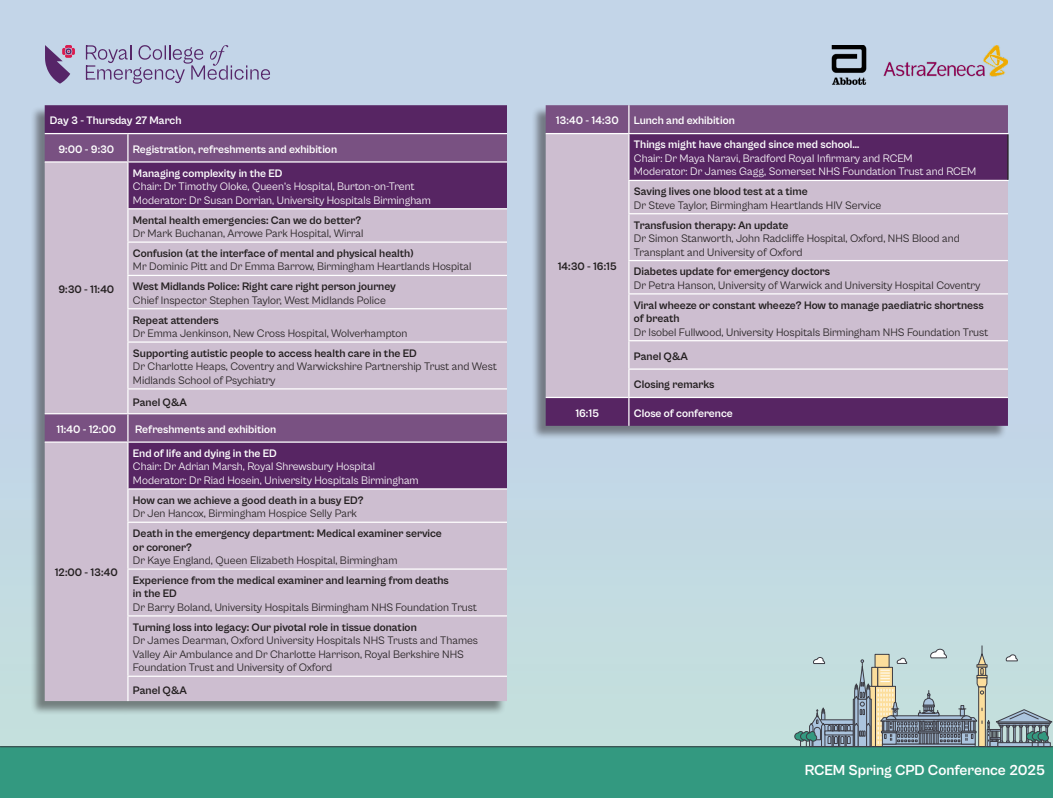
<style>
.page{position:relative;width:1053px;height:798px;background:#fff}
.page>*{position:absolute;margin:0;border:0;box-sizing:border-box;transform-origin:0 0}
.t1{font:700 15px "Cabinet Grotesk";letter-spacing:-.01em;color:#fff}
.t2{font:11.25px/13.5px "Cabinet Grotesk";color:#231f20}
.t3{font:700 11.25px/13.5px "Cabinet Grotesk";color:#231f20}
.t4{font:11.25px "Cabinet Grotesk";color:#fff}
.t5{font:700 11.25px "Cabinet Grotesk";color:#fff}
</style>
<div class="page">
<div style="left:0;top:0;width:1052px;height:791px;background:#c3d7e7"></div>
<div style="left:0;top:746px;width:1052px;height:51px;background:#339980"></div>
<svg style="left:870px;top:685px;width:5px;height:61px"></svg>
<svg style="left:875px;top:686px;width:2px;height:60px"></svg>
<div style="left:871px;top:666px;width:7px;height:20px;background:#fcde9c;border:1px solid #3d3d45"></div>
<svg style="left:874px;top:653px;width:15px;height:14px"></svg>
<hr style="left:0;top:746px;width:1052px;height:1px;background:#3d3d45">
<svg style="left:870px;top:698px;width:1px;height:48px"></svg>
<svg style="left:794px;top:657px;width:76px;height:90px"></svg>
<svg style="left:877px;top:645px;width:175px;height:101px"></svg>
<svg style="left:86px;top:45px;width:184px;height:39px"></svg>
<svg style="left:45px;top:45px;width:30px;height:39px"></svg>
<img style="left:883px;top:45px;width:124px;height:31px">
<img style="left:831px;top:45px;width:35px;height:40px">
<div style="left:30px;top:106px;width:476px;height:609px;background:#231f20;opacity:.5"></div>
<div style="left:45px;top:105px;width:462px;height:28px;background:#572563"></div>
<div style="left:45px;top:134px;width:462px;height:27px;background:#795182"></div>
<svg style="left:45px;top:162px;width:462px;height:538px;background:#b8a3bd"></svg>
<hr style="left:45px;top:133px;width:83px;height:1px;background:#fff">
<hr style="left:128px;top:133px;width:379px;height:1px;background:#fff">
<svg style="left:127px;top:134px;width:1px;height:27px"></svg>
<hr style="left:45px;top:161px;width:83px;height:1px;background:#fff">
<hr style="left:128px;top:161px;width:379px;height:1px;background:#fff">
<hr style="left:127px;top:162px;width:1px;height:46px;background:#fff">
<hr style="left:127px;top:208px;width:380px;height:1px;background:#fff">
<hr style="left:127px;top:209px;width:1px;height:32px;background:#fff">
<hr style="left:127px;top:241px;width:380px;height:2px;background:#fff">
<hr style="left:127px;top:243px;width:1px;height:32px;background:#fff">
<hr style="left:127px;top:275px;width:380px;height:1px;background:#fff">
<hr style="left:127px;top:276px;width:1px;height:32px;background:#fff">
<hr style="left:127px;top:308px;width:380px;height:1px;background:#fff">
<hr style="left:127px;top:309px;width:1px;height:32px;background:#fff">
<hr style="left:127px;top:341px;width:380px;height:1px;background:#fff">
<hr style="left:127px;top:342px;width:1px;height:46px;background:#fff">
<hr style="left:127px;top:388px;width:380px;height:1px;background:#fff">
<hr style="left:45px;top:413px;width:83px;height:1px;background:#fff">
<hr style="left:128px;top:413px;width:379px;height:1px;background:#fff">
<svg style="left:127px;top:389px;width:1px;height:52px"></svg>
<hr style="left:45px;top:441px;width:83px;height:1px;background:#fff">
<hr style="left:128px;top:441px;width:379px;height:1px;background:#fff">
<hr style="left:127px;top:442px;width:1px;height:46px;background:#fff">
<hr style="left:127px;top:488px;width:380px;height:1px;background:#fff">
<hr style="left:127px;top:489px;width:1px;height:32px;background:#fff">
<hr style="left:127px;top:521px;width:380px;height:1px;background:#fff">
<hr style="left:127px;top:522px;width:1px;height:46px;background:#fff">
<hr style="left:127px;top:568px;width:380px;height:1px;background:#fff">
<hr style="left:127px;top:569px;width:1px;height:46px;background:#fff">
<hr style="left:127px;top:615px;width:380px;height:1px;background:#fff">
<hr style="left:127px;top:616px;width:1px;height:59px;background:#fff">
<hr style="left:127px;top:675px;width:380px;height:1px;background:#fff">
<svg style="left:127px;top:676px;width:1px;height:24px"></svg>
<div style="left:531px;top:106px;width:476px;height:334px;background:#231f20;opacity:.5"></div>
<svg style="left:545px;top:134px;width:462px;height:291px;background:#b29bb7"></svg>
<div style="left:545px;top:105px;width:462px;height:28px;background:#795182"></div>
<hr style="left:628px;top:180px;width:380px;height:1px;background:#fff">
<hr style="left:628px;top:181px;width:1px;height:32px;background:#fff">
<hr style="left:628px;top:213px;width:379px;height:1px;background:#fff">
<hr style="left:628px;top:214px;width:1px;height:46px;background:#fff">
<hr style="left:628px;top:260px;width:379px;height:1px;background:#fff">
<hr style="left:628px;top:261px;width:1px;height:32px;background:#fff">
<hr style="left:628px;top:293px;width:379px;height:1px;background:#fff">
<hr style="left:628px;top:294px;width:1px;height:46px;background:#fff">
<hr style="left:628px;top:340px;width:379px;height:1px;background:#fff">
<hr style="left:628px;top:368px;width:379px;height:1px;background:#fff">
<hr style="left:545px;top:396px;width:84px;height:2px;background:#fff">
<hr style="left:629px;top:396px;width:378px;height:2px;background:#fff">
<svg style="left:628px;top:341px;width:1px;height:84px"></svg>
<hr style="left:628px;top:134px;width:1px;height:46px;background:#fff">
<hr style="left:1007px;top:134px;width:1px;height:46px;background:#231f20">
<hr style="left:545px;top:133px;width:84px;height:1px;background:#fff">
<hr style="left:629px;top:133px;width:379px;height:1px;background:#fff">
<p class="t5" style="left:50px;top:114px;width:133px">Day 3 - Thursday 27 March</p>
<p class="t5" style="left:58px;top:143px;width:57px">9:00 - 9:30</p>
<p class="t5" style="left:133px;top:143px;width:206px">Registration, refreshments and exhibition</p>
<p class="t3" style="left:58px;top:282px;width:57px">9:30 - 11:40</p>
<p class="t5" style="left:133px;top:167px;width:151px">Managing complexity in the ED</p>
<p class="t4" style="left:133px;top:180px;width:283px">Chair: Dr Timothy Oloke, Queen’s Hospital, Burton-on-Trent</p>
<p class="t4" style="left:133px;top:194px;width:299px">Moderator: Dr Susan Dorrian, University Hospitals Birmingham</p>
<p class="t3" style="left:133px;top:213px;width:230px">Mental health emergencies: Can we do better?</p>
<p class="t2" style="left:133px;top:227px;width:232px">Dr Mark Buchanan, Arrowe Park Hospital, Wirral</p>
<p class="t3" style="left:133px;top:246px;width:282px">Confusion (at the interface of mental and physical health)</p>
<p class="t2" style="left:133px;top:260px;width:340px">Mr Dominic Pitt and Dr Emma Barrow, Birmingham Heartlands Hospital</p>
<p class="t3" style="left:133px;top:280px;width:264px">West Midlands Police: Right care right person journey</p>
<p class="t2" style="left:133px;top:293px;width:254px">Chief Inspector Stephen Taylor, West Midlands Police</p>
<p class="t3" style="left:133px;top:313px;width:87px">Repeat attenders</p>
<p class="t2" style="left:133px;top:326px;width:276px">Dr Emma Jenkinson, New Cross Hospital, Wolverhampton</p>
<p class="t3" style="left:133px;top:346px;width:285px">Supporting autistic people to access health care in the ED</p>
<p class="t2" style="left:133px;top:360px;width:365px">Dr Charlotte Heaps, Coventry and Warwickshire Partnership Trust and West<br>Midlands School of Psychiatry</p>
<p class="t3" style="left:133px;top:396px;width:56px">Panel Q&amp;A</p>
<p class="t5" style="left:56px;top:423px;width:61px">11:40 - 12:00</p>
<p class="t5" style="left:135px;top:423px;width:142px">Refreshments and exhibition</p>
<p class="t3" style="left:55px;top:566px;width:64px">12:00 - 13:40</p>
<p class="t5" style="left:133px;top:447px;width:145px">End of life and dying in the ED</p>
<p class="t4" style="left:133px;top:460px;width:243px">Chair: Dr Adrian Marsh, Royal Shrewsbury Hospital</p>
<p class="t4" style="left:133px;top:474px;width:287px">Moderator: Dr Riad Hosein, University Hospitals Birmingham</p>
<p class="t3" style="left:133px;top:493px;width:232px">How can we achieve a good death in a busy ED?</p>
<p class="t2" style="left:133px;top:506px;width:226px">Dr Jen Hancox, Birmingham Hospice Selly Park</p>
<p class="t3" style="left:133px;top:526px;width:310px">Death in the emergency department: Medical examiner service or coroner?</p>
<p class="t2" style="left:133px;top:553px;width:266px">Dr Kaye England, Queen Elizabeth Hospital, Birmingham</p>
<p class="t3" style="left:133px;top:573px;width:317px">Experience from the medical examiner and learning from deaths in the ED</p>
<p class="t2" style="left:133px;top:600px;width:345px">Dr Barry Boland, University Hospitals Birmingham NHS Foundation Trust</p>
<p class="t3" style="left:133px;top:620px;width:285px">Turning loss into legacy: Our pivotal role in tissue donation</p>
<p class="t2" style="left:133px;top:633px;width:347px">Dr James Dearman, Oxford University Hospitals NHS Trusts and Thames<br>Valley Air Ambulance and Dr Charlotte Harrison, Royal Berkshire NHS<br>Foundation Trust and University of Oxford</p>
<p class="t3" style="left:133px;top:683px;width:56px">Panel Q&amp;A</p>
<p class="t5" style="left:556px;top:114px;width:64px">13:40 - 14:30</p>
<p class="t5" style="left:634px;top:114px;width:102px">Lunch and exhibition</p>
<p class="t3" style="left:557px;top:260px;width:61px">14:30 - 16:15</p>
<p class="t5" style="left:634px;top:139px;width:227px">Things might have changed since med school…</p>
<p class="t4" style="left:634px;top:152px;width:280px">Chair: Dr Maya Naravi, Bradford Royal Infirmary and RCEM</p>
<p class="t4" style="left:634px;top:166px;width:344px">Moderator: Dr James Gagg, Somerset NHS Foundation Trust and RCEM</p>
<p class="t3" style="left:634px;top:185px;width:175px">Saving lives one blood test at a time</p>
<p class="t2" style="left:634px;top:198px;width:249px">Dr Steve Taylor, Birmingham Heartlands HIV Service</p>
<p class="t3" style="left:634px;top:218px;width:156px">Transfusion therapy: An update</p>
<p class="t2" style="left:634px;top:231px;width:327px">Dr Simon Stanworth, John Radcliffe Hospital, Oxford, NHS Blood and<br>Transplant and University of Oxford</p>
<p class="t3" style="left:634px;top:265px;width:197px">Diabetes update for emergency doctors</p>
<p class="t2" style="left:634px;top:278px;width:348px">Dr Petra Hanson, University of Warwick and University Hospital Coventry</p>
<p class="t3" style="left:634px;top:298px;width:351px">Viral wheeze or constant wheeze? How to manage paediatric shortness of breath</p>
<p class="t2" style="left:634px;top:325px;width:356px">Dr Isobel Fullwood, University Hospitals Birmingham NHS Foundation Trust</p>
<p class="t3" style="left:634px;top:349px;width:56px">Panel Q&amp;A</p>
<p class="t3" style="left:634px;top:378px;width:82px">Closing remarks</p>
<p class="t5" style="left:575px;top:406px;width:25px">16:15</p>
<p class="t5" style="left:634px;top:406px;width:100px">Close of conference</p>
<h1 class="t1" style="left:804px;top:762px;width:242px">RCEM Spring CPD Conference 2025</h1>
</div>
